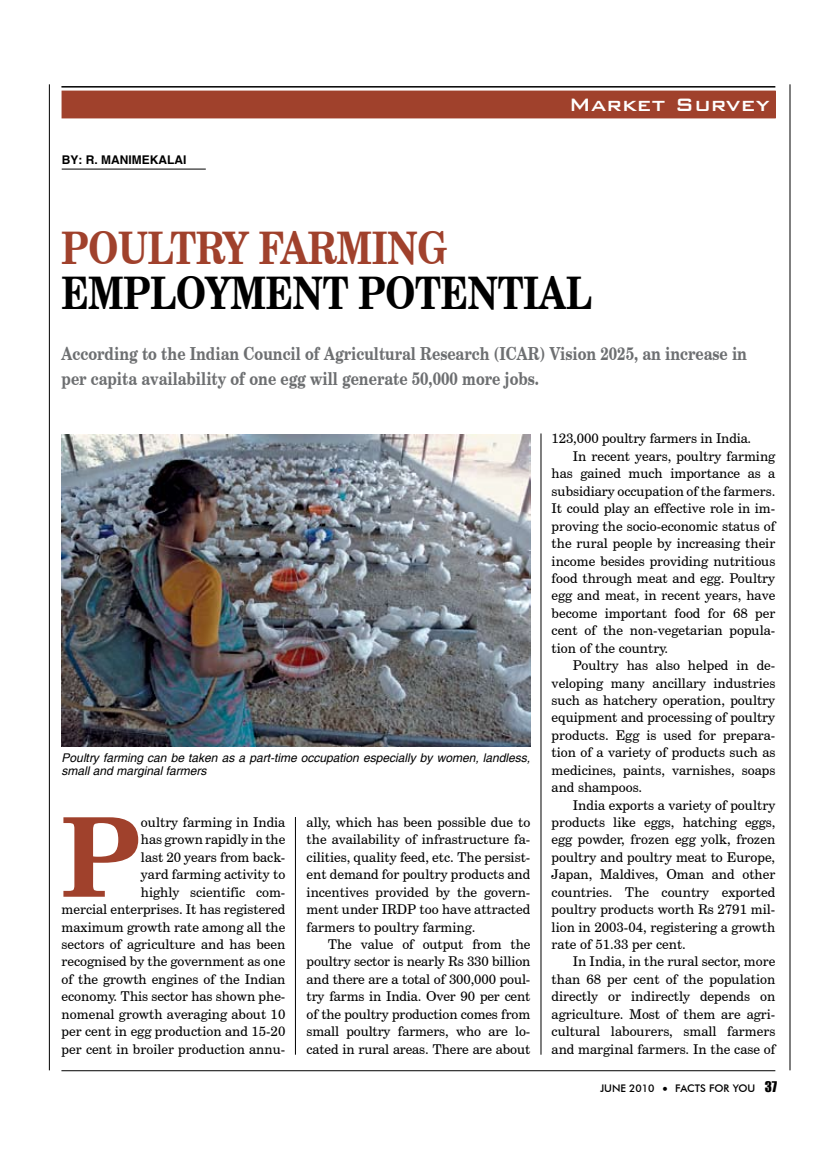
<style>
.page{position:relative;width:837px;height:1161px;background:#fff}
.page>*{position:absolute;margin:0;border:0;box-sizing:border-box;transform-origin:0 0}
.t1{font:700 109.95px "Century Schoolbook BT";color:#a0412c;scale:.95 1}
.t2{font:700 45px "Century Schoolbook BT";letter-spacing:-.01em;color:#000;scale:.8 1}
.t3{font:700 45px "Century Schoolbook BT";letter-spacing:-.01em;color:#a0412c;scale:.8 1}
.t4{font:500 24px "Bank Gothic BT";color:#fff}
.t5{font:700 18px/25.5px "Century Schoolbook BT";color:#6d6f71;scale:.8 1}
.t6{font:13.5px/17.4px "Century Schoolbook BT";color:#000;text-align:justify}
.t7{font:italic 12px/13.5px "Helvetica";color:#000}
.t8{font:700 12px "Helvetica";color:#000}
.t9{font:500 10.5px "Futura BT";color:#000}
.s1{font-size:13.5px}
.s2{font-family:"Impact";font-weight:400;font-size:13.5px}
</style>
<div class="page">
<hr style="left:61px;top:86px;width:714px;height:2px;background:#000">
<hr style="left:61px;top:1070px;width:714px;height:1px;background:#000">
<div style="left:62px;top:91px;width:713px;height:27px;background:#a0412c"></div>
<hr style="left:790px;top:84px;width:1px;height:986px;background:#000">
<hr style="left:49px;top:84px;width:1px;height:986px;background:#000">
<hr style="left:62px;top:169px;width:144px;height:1px;background:#000">
<img style="left:62px;top:434px;width:468px;height:312px">
<hr style="left:295px;top:817px;width:1px;height:238px;background:#000">
<hr style="left:541px;top:433px;width:1px;height:622px;background:#000">
<p class="t8" style="left:62px;top:153px;width:126px">By: R. MANIMEKALAI</p>
<h3 class="t4" style="left:569px;top:91px;width:202px">Market Survey</h3>
<h2 class="t3" style="left:62px;top:219px;width:483px">POULTRY FARMING</h2>
<h2 class="t2" style="left:62px;top:264px;width:664px">EMPLOYMENT POTENTIAL</h2>
<h3 class="t5" style="left:62px;top:340px;width:858px">According to the Indian Council of Agricultural Research (ICAR) Vision 2025, an increase in per capita availability of one egg will generate 50,000 more jobs.</h3>
<p class="t7" style="left:62px;top:751px;width:470px">Poultry farming can be taken as a part-time occupation especially by women, landless, small and marginal farmers</p>
<p class="t6" style="left:62px;top:813px;width:225px;text-align:right">oultry farming in India<br>has grown rapidly in the<br>last 20 years from back-<br>yard farming activity to<br>highly scientific com-<br>mercial enterprises. It has registered maximum growth rate among all the sectors of agriculture and has been recognised by the government as one of the growth engines of the Indian economy. This sector has shown phe&shy;nomenal growth averaging about 10 per cent in egg production and 15-20 per cent in broiler production annu-</p>
<p class="t6" style="left:307px;top:813px;width:225px">ally, which has been possible due to the availability of infrastructure fa&shy;cilities, quality feed, etc. The persist&shy;ent demand for poultry products and incentives provided by the govern&shy;ment under IRDP too have attracted farmers to poultry farming.</p>
<h1 class="t1" style="left:62px;top:788px;width:85px">P</h1>
<p class="t6" style="left:307px;top:935px;width:225px;text-indent:21px">The value of output from the poultry sector is nearly Rs 330 billion and there are a total of 300,000 poul&shy;try farms in India. Over 90 per cent of the poultry production comes from small poultry farmers, who are lo&shy;cated in rural areas. There are about</p>
<p class="t6" style="left:552px;top:430px;width:201px">123,000 poultry farmers in India.</p>
<p class="t6" style="left:573px;top:447px;width:204px">In recent years, poultry farming</p>
<p class="t6" style="left:552px;top:465px;width:225px">has gained much importance as a</p>
<p class="t6" style="left:552px;top:482px;width:225px">subsidiary occupation of the farmers.</p>
<p class="t6" style="left:552px;top:500px;width:225px">It could play an effective role in im-</p>
<p class="t6" style="left:552px;top:517px;width:225px">proving the socio-economic status of</p>
<p class="t6" style="left:552px;top:534px;width:225px">the rural people by increasing their</p>
<p class="t6" style="left:552px;top:552px;width:225px">income besides providing nutritious</p>
<p class="t6" style="left:552px;top:569px;width:225px">food through meat and egg. Poultry</p>
<p class="t6" style="left:552px;top:587px;width:225px">egg and meat, in recent years, have</p>
<p class="t6" style="left:552px;top:604px;width:225px">become important food for 68 per</p>
<p class="t6" style="left:552px;top:622px;width:225px">cent of the non-vegetarian popula-</p>
<p class="t6" style="left:552px;top:639px;width:118px">tion of the country.</p>
<p class="t6" style="left:573px;top:656px;width:204px">Poultry has also helped in de-</p>
<p class="t6" style="left:552px;top:674px;width:225px">veloping many ancillary industries</p>
<p class="t6" style="left:552px;top:691px;width:225px">such as hatchery operation, poultry</p>
<p class="t6" style="left:552px;top:709px;width:225px">equipment and processing of poultry</p>
<p class="t6" style="left:552px;top:726px;width:225px">products. Egg is used for prepara-</p>
<p class="t6" style="left:552px;top:744px;width:225px">tion of a variety of products such as</p>
<p class="t6" style="left:552px;top:761px;width:225px">medicines, paints, varnishes, soaps</p>
<p class="t6" style="left:552px;top:778px;width:92px">and shampoos.</p>
<p class="t6" style="left:573px;top:796px;width:204px">India exports a variety of poultry</p>
<p class="t6" style="left:552px;top:813px;width:225px">products like eggs, hatching eggs,</p>
<p class="t6" style="left:552px;top:831px;width:225px">egg powder, frozen egg yolk, frozen</p>
<p class="t6" style="left:552px;top:848px;width:225px">poultry and poultry meat to Europe,</p>
<p class="t6" style="left:552px;top:866px;width:225px">Japan, Maldives, Oman and other</p>
<p class="t6" style="left:552px;top:883px;width:225px">countries. The country exported</p>
<p class="t6" style="left:552px;top:901px;width:225px">poultry products worth Rs 2791 mil-</p>
<p class="t6" style="left:552px;top:918px;width:225px">lion in 2003-04, registering a growth</p>
<p class="t6" style="left:552px;top:935px;width:136px">rate of 51.33 per cent.</p>
<p class="t6" style="left:573px;top:953px;width:204px">In India, in the rural sector, more</p>
<p class="t6" style="left:552px;top:970px;width:225px">than 68 per cent of the population</p>
<p class="t6" style="left:552px;top:988px;width:225px">directly or indirectly depends on</p>
<p class="t6" style="left:552px;top:1005px;width:225px">agriculture. Most of them are agri-</p>
<p class="t6" style="left:552px;top:1023px;width:225px">cultural labourers, small farmers</p>
<p class="t6" style="left:552px;top:1040px;width:225px">and marginal farmers. In the case of</p>
<p class="t9" style="left:600px;top:1082px;width:179px">JUNE 2010 <span class="s1">•</span> FACTS FOR YOU <span class="s2">37</span></p>
</div>
